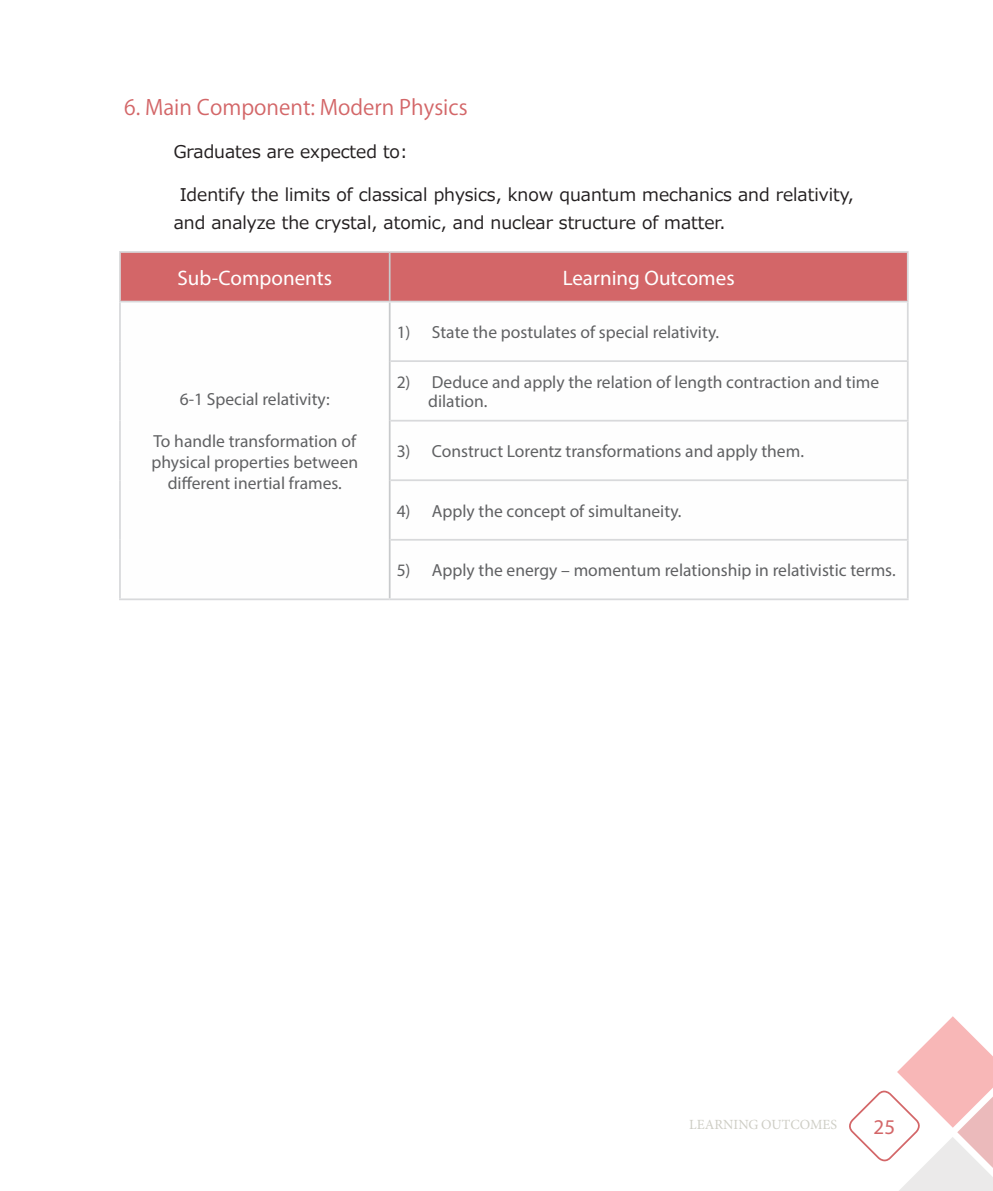
<style>
.page{position:relative;width:993px;height:1191px;background:#fff}
.page>*{position:absolute;margin:0;border:0;box-sizing:border-box;transform-origin:0 0}
.t1{font:21px "Myriad Pro";color:#fff}
.t2{font:21px "Koz Go Pr 6 N";color:#d36668}
.t3{font:21px "Myriad Pro";color:#d36668}
.t4{font:17.5px/21px "Myriad Pro";color:#606163;text-align:center}
.t5{font:17.5px/28px "Meiryo";color:#231f20}
.t6{font:14px "Minion Pro";color:#9d9c8b}
</style>
<div class="page">
<svg style="left:849px;top:1016px;width:143px;height:175px"></svg>
<div style="left:121px;top:253px;width:785px;height:48px;background:#d36668"></div>
<svg style="left:121px;top:302px;width:785px;height:296px"></svg>
<hr style="left:388px;top:253px;width:2px;height:48px;background:#c8cacc">
<hr style="left:388px;top:302px;width:2px;height:59px;background:#c8cacc">
<hr style="left:388px;top:361px;width:2px;height:60px;background:#c8cacc">
<hr style="left:388px;top:421px;width:2px;height:59px;background:#c8cacc">
<hr style="left:388px;top:480px;width:2px;height:60px;background:#c8cacc">
<hr style="left:388px;top:540px;width:2px;height:58px;background:#c8cacc">
<hr style="left:119px;top:251px;width:270px;height:2px;background:#d8d9db">
<hr style="left:119px;top:253px;width:2px;height:48px;background:#d8d9db">
<hr style="left:389px;top:251px;width:519px;height:2px;background:#d8d9db">
<hr style="left:906px;top:253px;width:2px;height:48px;background:#d8d9db">
<hr style="left:119px;top:301px;width:270px;height:1px;background:#d8d9db">
<hr style="left:119px;top:302px;width:2px;height:59px;background:#d8d9db">
<hr style="left:119px;top:361px;width:2px;height:60px;background:#d8d9db">
<hr style="left:119px;top:421px;width:2px;height:59px;background:#d8d9db">
<hr style="left:119px;top:480px;width:2px;height:60px;background:#d8d9db">
<hr style="left:119px;top:540px;width:2px;height:58px;background:#d8d9db">
<hr style="left:389px;top:301px;width:519px;height:1px;background:#d8d9db">
<hr style="left:906px;top:302px;width:2px;height:58px;background:#d8d9db">
<hr style="left:390px;top:360px;width:518px;height:2px;background:#d8d9db">
<hr style="left:906px;top:362px;width:2px;height:58px;background:#d8d9db">
<hr style="left:390px;top:420px;width:518px;height:1px;background:#d8d9db">
<hr style="left:906px;top:421px;width:2px;height:58px;background:#d8d9db">
<hr style="left:906px;top:481px;width:2px;height:58px;background:#d8d9db">
<hr style="left:906px;top:540px;width:2px;height:58px;background:#d8d9db">
<hr style="left:119px;top:598px;width:270px;height:2px;background:#d8d9db">
<hr style="left:390px;top:479px;width:518px;height:2px;background:#d8d9db">
<hr style="left:390px;top:539px;width:518px;height:1px;background:#d8d9db">
<hr style="left:389px;top:598px;width:519px;height:2px;background:#d8d9db">
<p class="t2" style="left:124px;top:96px;width:345px">6. Main Component: Modern Physics</p>
<p class="t5" style="left:174px;top:139px;width:235px">Graduates are expected to:</p>
<p class="t5" style="left:174px;top:182px;width:681px;text-indent:6px">Identify the limits of classical physics, know quantum mechanics and relativity, and analyze the crystal, atomic, and nuclear structure of matter.</p>
<p class="t1" style="left:177px;top:265px;width:156px">Sub-Components</p>
<p class="t1" style="left:562px;top:265px;width:173px">Learning Outcomes</p>
<p class="t4" style="left:180px;top:388px;width:152px">6-1 Special relativity:</p>
<p class="t4" style="left:151px;top:430px;width:208px">To handle transformation of physical properties between different inertial frames.</p>
<p class="t4" style="left:396px;top:321px;width:324px">11 State the postulates of special relativity.</p>
<p class="t4" style="left:428px;top:372px;width:452px;line-height:19.2px;text-align:left;text-indent:-32px">22) Deduce and apply the relation of length contraction and time dilation.</p>
<p class="t4" style="left:396px;top:440px;width:408px">33) Construct Lorentz transformations and apply them.</p>
<p class="t4" style="left:396px;top:500px;width:286px">44) Apply the concept of simultaneity.</p>
<p class="t4" style="left:396px;top:559px;width:500px">55) Apply the energy – momentum relationship in relativistic terms.</p>
<p class="t6" style="left:689px;top:1115px;width:149px">LEARNING OUTCOMES</p>
<p class="t3" style="left:873px;top:1113px;width:23px">25</p>
</div>
